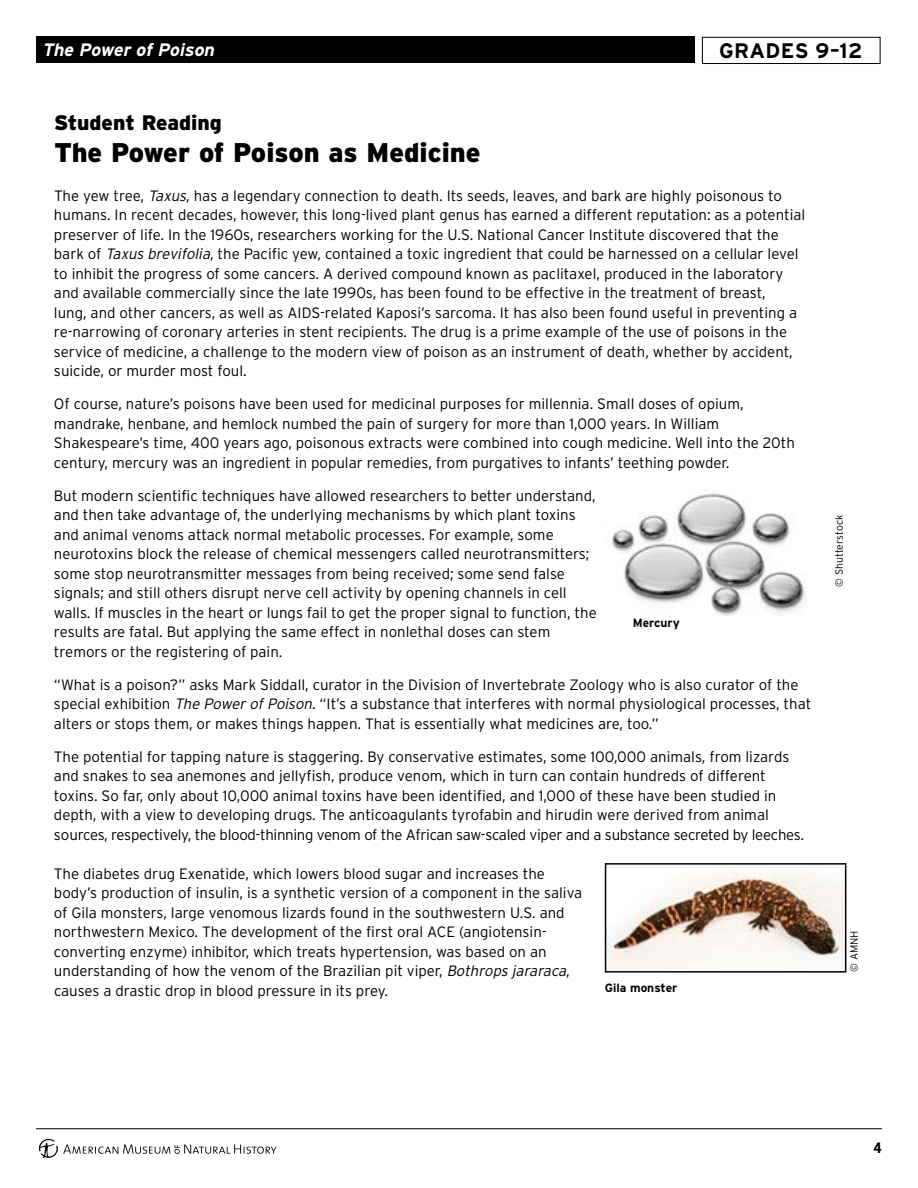
<style>
.page{position:relative;width:918px;height:1188px;background:#fff}
.page>*{position:absolute;margin:0;border:0;box-sizing:border-box;transform-origin:0 0}
.t1{font:900 27px "Interstate";color:#000}
.t2{font:900 21px "Interstate";color:#000}
.t3{font:700 21px "Interstate";letter-spacing:.02em;color:#000}
.t4{font:italic 700 18px "Interstate";color:#fff}
.t5{font:300 15px/19.5px "Interstate";color:#000}
.t6{font:700 13.5px "News Gothic Std";color:#000}
.t7{font:700 12px "Interstate";color:#000}
.t8{font:300 10.5px "Interstate";color:#000}
.s1{font-style:italic}
</style>
<div class="page">
<div style="left:37px;top:37px;width:658px;height:26px;background:#000"></div>
<hr style="left:36px;top:1128px;width:846px;height:1px;background:#000">
<svg style="left:39px;top:1139px;width:237px;height:19px"></svg>
<div style="left:702px;top:37px;width:178px;height:27px;border:1px solid #000"></div>
<img style="left:612px;top:493px;width:194px;height:123px">
<img style="left:608px;top:866px;width:235px;height:104px">
<div style="left:605px;top:863px;width:241px;height:110px;border:2px solid #000"></div>
<p class="t4" style="left:42px;top:39px;width:178px">The Power of Poison</p>
<h2 class="t3" style="left:719px;top:39px;width:145px">GRADES 9–12</h2>
<h2 class="t2" style="left:54px;top:110px;width:169px">Student Reading</h2>
<h1 class="t1" style="left:54px;top:137px;width:428px">The Power of Poison as Medicine</h1>
<p class="t5" style="left:54px;top:186px;width:753px">The yew tree, <span class="s1">Taxus</span>, has a legendary connection to death. Its seeds, leaves, and bark are highly poisonous to humans. In recent decades, however, this long-lived plant genus has earned a different reputation: as a potential preserver of life. In the 1960s, researchers working for the U.S. National Cancer Institute discovered that the bark of <span class="s1">Taxus brevifolia</span>, the Pacific yew, contained a toxic ingredient that could be harnessed on a cellular level to inhibit the progress of some cancers. A derived compound known as paclitaxel, produced in the laboratory and available commercially since the late 1990s, has been found to be effective in the treatment of breast,<br>lung, and other cancers, as well as AIDS-related Kaposi’s sarcoma. It has also been found useful in preventing a re-narrowing of coronary arteries in stent recipients. The drug is a prime example of the use of poisons in the service of medicine, a challenge to the modern view of poison as an instrument of death, whether by accident, suicide, or murder most foul.</p>
<p class="t5" style="left:54px;top:394px;width:742px">Of course, nature’s poisons have been used for medicinal purposes for millennia. Small doses of opium, mandrake, henbane, and hemlock numbed the pain of surgery for more than 1,000 years. In William Shakespeare’s time, 400 years ago, poisonous extracts were combined into cough medicine. Well into the 20th century, mercury was an ingredient in popular remedies, from purgatives to infants’ teething powder.</p>
<p class="t5" style="left:54px;top:486px;width:544px">But modern scientific techniques have allowed researchers to better understand, and then take advantage of, the underlying mechanisms by which plant toxins and animal venoms attack normal metabolic processes. For example, some neurotoxins block the release of chemical messengers called neurotransmitters; some stop neurotransmitter messages from being received; some send false signals; and still others disrupt nerve cell activity by opening channels in cell walls. If muscles in the heart or lungs fail to get the proper signal to function, the results are fatal. But applying the same effect in nonlethal doses can stem tremors or the registering of pain.</p>
<p class="t5" style="left:54px;top:675px;width:759px">“What is a poison?” asks Mark Siddall, curator in the Division of Invertebrate Zoology who is also curator of the special exhibition <span class="s1">The Power ofPoison</span>. “It’s a substance that interferes with normal physiological processes, that alters or stops them, or makes things happen. That is essentially what medicines are, too.”</p>
<p class="t5" style="left:54px;top:747px;width:751px">The potential for tapping nature is staggering. By conservative estimates, some 100,000 animals, from lizards and snakes to sea anemones and jellyfish, produce venom, which in turn can contain hundreds of different toxins. So far, only about 10,000 animal toxins have been identified, and 1,000 of these have been studied in depth, with a view to developing drugs. The anticoagulants tyrofabin and hirudin were derived from animal sources, respectively, the blood-thinning venom of the African saw-scaled viper and a substance secreted by leeches.</p>
<p class="t5" style="left:54px;top:864px;width:530px">The diabetes drug Exenatide, which lowers blood sugar and increases the body’s production of insulin, is a synthetic version of a component in the saliva of Gila monsters, large venomous lizards found in the southwestern U.S. and northwestern Mexico. The development of the first oral ACE (angiotensin&shy;converting enzyme) inhibitor, which treats hypertension, was based on an understanding of how the venom of the Brazilian pit viper, <span class="s1">Bothrops jararaca</span>, causes a drastic drop in blood pressure in its prey.</p>
<p class="t7" style="left:633px;top:616px;width:49px">Mercury</p>
<p class="t7" style="left:605px;top:981px;width:74px">Gila monster</p>
<p class="t8" style="left:833px;top:587px;width:73px;rotate:-90deg">© Shutterstock</p>
<p class="t8" style="left:848px;top:972px;width:43px;rotate:-90deg">© AMNH</p>
<p class="t6" style="left:874px;top:1139px;width:10px">4</p>
</div>
